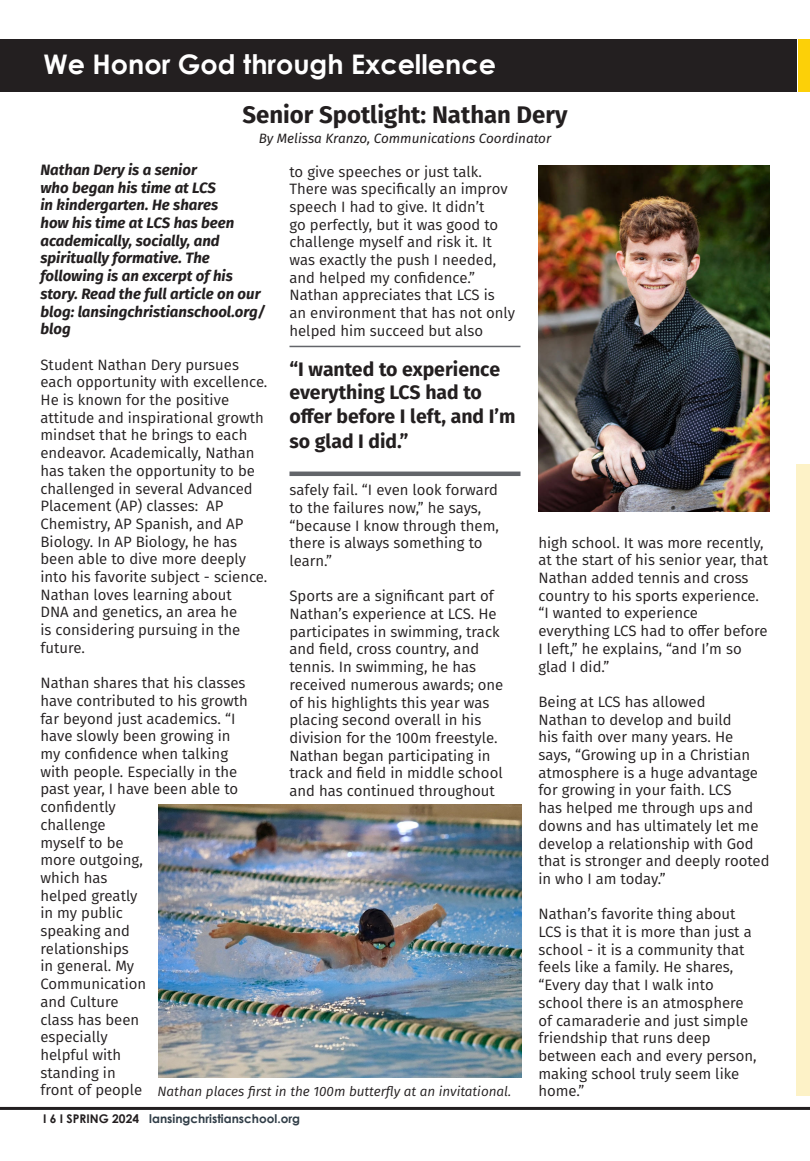
<style>
.page{position:relative;width:810px;height:1161px;background:#fff}
.page>*{position:absolute;margin:0;border:0;box-sizing:border-box;transform-origin:0 0}
.t1{font:700 27px "Century Gothic";color:#fff}
.t2{font:700 24px "Fira Sans";color:#231f20}
.t3{font:700 19.5px/23.4px "Fira Sans";color:#231f20}
.t4{font:15px/17.7px "Fira Sans";color:#231f20}
.t5{font:italic 700 15px/17.7px "Fira Sans";color:#231f20}
.t6{font:italic 13.5px "Fira Sans";color:#231f20}
.t7{font:italic 13.5px "Fira Sans";color:#231f20}
.t8{font:700 12px "Century Gothic";color:#313e48}
.s1{color:#231f20}
</style>
<div class="page">
<img style="left:158px;top:805px;width:363px;height:272px">
<div style="left:796px;top:464px;width:14px;height:632px;background:#fdf2c7"></div>
<div style="left:0;top:39px;width:796px;height:53px;background:#231f20"></div>
<div style="left:798px;top:39px;width:12px;height:53px;background:#fcd008"></div>
<hr style="left:0;top:1107px;width:810px;height:3px;background:#231f20">
<hr style="left:290px;top:346px;width:230px;height:1px;background:#63656a">
<hr style="left:290px;top:472px;width:230px;height:4px;background:#63656a">
<img style="left:538px;top:165px;width:232px;height:346px">
<p class="t1" style="left:43px;top:44px;width:454px">We Honor God through Excellence</p>
<p class="t2" style="left:242px;top:95px;width:327px">Senior Spotlight: Nathan Dery</p>
<p class="t7" style="left:259px;top:128px;width:294px">By Melissa Kranzo, Communications Coordinator</p>
<p class="t5" style="left:40px;top:160px;width:226px">Nathan Dery is a senior<br>who began his time at LCS<br>in kindergarten. He shares<br>how his time at LCS has been academically, socially, and spiritually formative. The following is an excerpt of his story. Read the full article on our blog: lansingchristianschool.org/ blog</p>
<p class="t4" style="left:40px;top:355px;width:228px">Student Nathan Dery pursues each opportunity with excellence.<br>He is known for the positive attitude and inspirational growth mindset that he brings to each endeavor. Academically, Nathan has taken the opportunity to be challenged in several Advanced<br>Placement (AP) classes: AP<br>Chemistry, AP Spanish, and AP<br>Biology. In AP Biology, he has been able to dive more deeply into his favorite subject - science.<br>Nathan loves learning about<br>DNA and genetics, an area he<br>is considering pursuing in the future.</p>
<p class="t4" style="left:40px;top:674px;width:209px">Nathan shares that his classes have contributed to his growth far beyond just academics. “I have slowly been growing in my confidence when talking with people. Especially in the past year, I have been able to confidently<br>challenge<br>myself to be<br>more outgoing,<br>which has<br>helped greatly<br>in my public<br>speaking and<br>relationships<br>in general. My<br>Communication<br>and Culture<br>class has been<br>especially<br>helpful with<br>standing in<br>front of people</p>
<p class="t4" style="left:290px;top:162px;width:227px">to give speeches or just talk.<br>There was specifically an improv speech I had to give. It didn’t<br>go perfectly, but it was good to challenge myself and risk it. It was exactly the push I needed, and helped my confidence.”<br>Nathan appreciates that LCS is an environment that has not only helped him succeed but also</p>
<p class="t3" style="left:290px;top:356px;width:228px">“I wanted to experience everything LCS had to offer before I left, and I’m</p>
<p class="t3" style="left:290px;top:428px;width:121px">so glad I did.”</p>
<p class="t4" style="left:290px;top:481px;width:211px">safely fail. “I even look forward to the failures now,” he says, “because I know through them, there is always something to learn.”</p>
<p class="t4" style="left:290px;top:587px;width:215px">Sports are a significant part of<br>Nathan’s experience at LCS. He participates in swimming, track and field, cross country, and tennis. In swimming, he has received numerous awards; one of his highlights this year was placing second overall in his division for the 100m freestyle.<br>Nathan began participating in track and field in middle school and has continued throughout</p>
<p class="t4" style="left:538px;top:533px;width:231px">high school. It was more recently, at the start of his senior year, that<br>Nathan added tennis and cross country to his sports experience. “I wanted to experience everything LCS had to offer before<br>I left,” he explains, “and I’m so glad I did.”</p>
<p class="t4" style="left:538px;top:692px;width:233px">Being at LCS has allowed<br>Nathan to develop and build<br>his faith over many years. He says, “Growing up in a Christian atmosphere is a huge advantage for growing in your faith. LCS<br>has helped me through ups and downs and has ultimately let me develop a relationship with God that is stronger and deeply rooted in who I am today.”</p>
<p class="t4" style="left:538px;top:905px;width:220px">Nathan’s favorite thing about<br>LCS is that it is more than just a school - it is a community that feels like a family. He shares, “Every day that I walk into school there is an atmosphere of camaraderie and just simple friendship that runs deep between each and every person, making school truly seem like home.”</p>
<p class="t6" style="left:158px;top:1082px;width:355px">Nathan places first in the 100m butterfly at an invitational.</p>
<p class="t8" style="left:43px;top:1109px;width:259px"><span class="s1">I 6 I SPRING 2024</span> lansingchristianschool.org</p>
</div>
